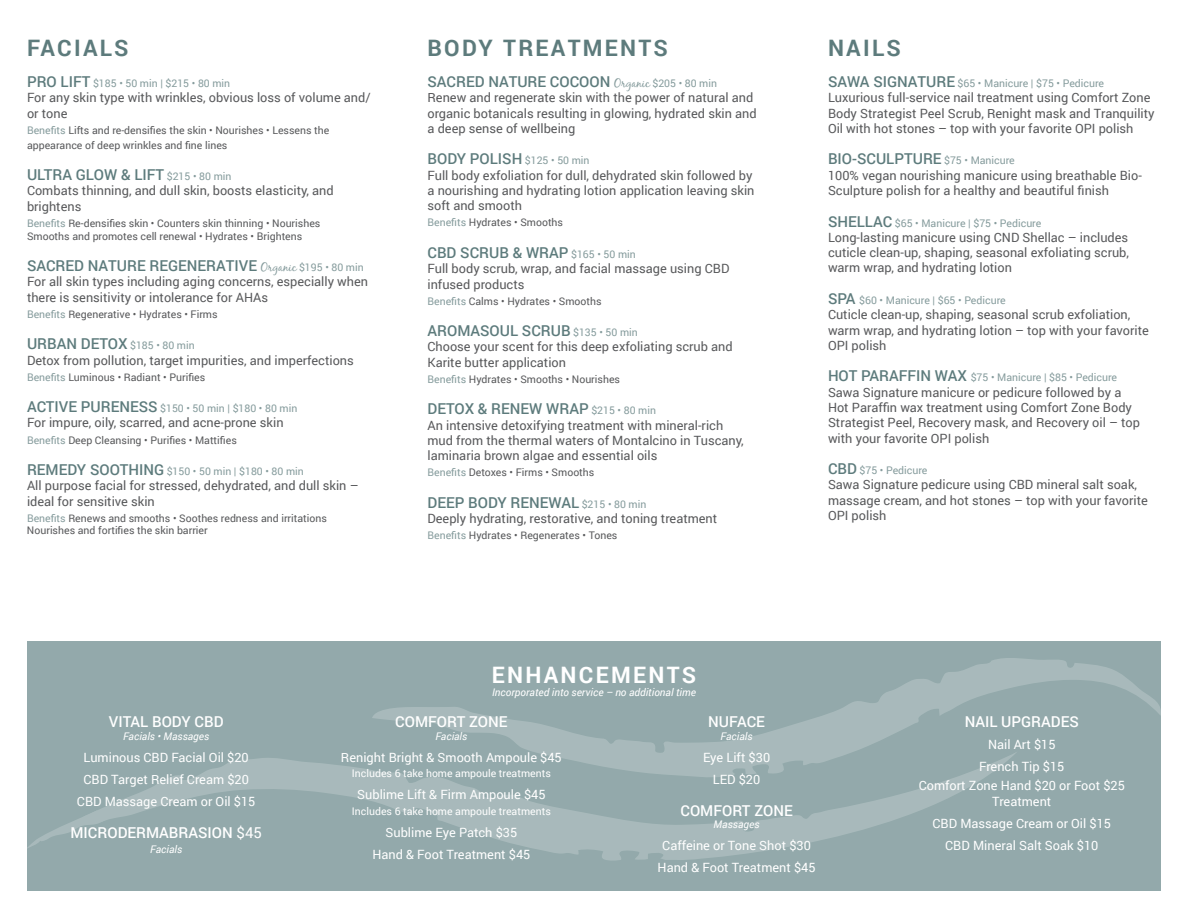
<style>
.page{position:relative;width:1188px;height:918px;background:#fff}
.page>*{position:absolute;margin:0;border:0;box-sizing:border-box;transform-origin:0 0}
.t1{font:700 22.65px "Roboto";letter-spacing:.1em;color:#5d7b7c}
.t2{font:700 22.65px "Roboto";letter-spacing:.1em;color:#fff}
.t3{font:500 15px "Roboto";color:#5d7b7c}
.t4{font:500 15px "Roboto";color:#fff}
.t5{font:12.75px/15.3px "Roboto";color:#58595b}
.t6{font:12.75px/22px "Roboto";color:#fff;text-align:center}
.t7{font:10.5px/12.6px "Roboto";color:#58595b}
.t8{font:10.5px "Roboto";color:#869c9d}
.t9{font:italic 10.5px "Roboto";color:#fff}
.t10{font:10.5px "Roboto";color:#fff}
.s1{font-weight:500;font-size:15px;color:#5d7b7c}
.s2{color:#869c9d}
.s3{font-weight:400;font-size:10.5px;color:#869c9d}
.s4{font-family:"Black Jack";font-weight:400;font-size:12px;color:#869c9d}
.s5{font-weight:400}
</style>
<div class="page">
<div style="left:27px;top:641px;width:1134px;height:250px;background:#93a9ab"></div>
<svg style="left:372px;top:658px;width:789px;height:93px"></svg>
<svg style="left:99px;top:751px;width:916px;height:110px"></svg>
<svg style="left:27px;top:810px;width:83px;height:51px"></svg>
<h1 class="t1" style="left:27px;top:31px;width:103px">FACIALS</h1>
<p class="t8" style="left:27px;top:76px;width:205px"><span class="s1">PRO LIFT</span> $185 • 50 min | $215 • 80 min</p>
<p class="t5" style="left:27px;top:90px;width:345px">For any skin type with wrinkles, obvious loss of volume and/ or tone</p>
<p class="t7" style="left:27px;top:122px;width:304px;line-height:15px"><span class="s2">Benefits</span> Lifts and re-densifies the skin • Nourishes • Lessens the appearance of deep wrinkles and fine lines</p>
<p class="t3" style="left:27px;top:164px;width:206px">ULTRA GLOW &amp; LIFT <span class="s3">$215 • 80 min</span></p>
<p class="t5" style="left:27px;top:183px;width:308px">Combats thinning, and dull skin, boosts elasticity, and brightens</p>
<p class="t7" style="left:27px;top:216px;width:295px"><span class="s2">Benefits</span> Re-densifies skin • Counters skin thinning • Nourishes<br>Smooths and promotes cell renewal • Hydrates • Brightens</p>
<p class="t3" style="left:27px;top:255px;width:338px">SACRED NATURE REGENERATIVE <span class="s4">Organic</span> <span class="s3">$195 • 80 min</span></p>
<p class="t5" style="left:27px;top:274px;width:343px">For all skin types including aging concerns, especially when there is sensitivity or intolerance for AHAs</p>
<p class="t7" style="left:27px;top:307px;width:192px"><span class="s2">Benefits</span> Regenerative • Hydrates • Firms</p>
<p class="t3" style="left:27px;top:333px;width:169px">URBAN DETOX <span class="s3">$185 • 80 min</span></p>
<p class="t5" style="left:27px;top:352px;width:328px">Detox from pollution, target impurities, and imperfections</p>
<p class="t7" style="left:27px;top:370px;width:180px"><span class="s2">Benefits</span> Luminous • Radiant • Purifies</p>
<p class="t8" style="left:27px;top:401px;width:272px"><span class="s1">ACTIVE PURENESS</span> $150 • 50 min | $180 • 80 min</p>
<p class="t5" style="left:27px;top:415px;width:258px">For impure, oily, scarred, and acne-prone skin</p>
<p class="t7" style="left:27px;top:433px;width:211px"><span class="s2">Benefits</span> Deep Cleansing • Purifies • Mattifies</p>
<p class="t8" style="left:27px;top:464px;width:278px"><span class="s1">REMEDY SOOTHING</span> $150 • 50 min | $180 • 80 min</p>
<p class="t5" style="left:27px;top:478px;width:333px">All purpose facial for stressed, dehydrated, and dull skin – ideal for sensitive skin</p>
<p class="t7" style="left:27px;top:511px;width:302px"><span class="s2">Benefits</span> Renews and smooths • Soothes redness and irritations<br>Nourishes and fortifies the skin barrier</p>
<h1 class="t1" style="left:428px;top:31px;width:242px">BODY TREATMENTS</h1>
<p class="t3" style="left:428px;top:71px;width:291px">SACRED NATURE COCOON <span class="s4">Organic</span> <span class="s3">$205 • 80 min</span></p>
<p class="t5" style="left:428px;top:90px;width:331px">Renew and regenerate skin with the power of natural and organic botanicals resulting in glowing, hydrated skin and a deep sense of wellbeing</p>
<p class="t3" style="left:428px;top:149px;width:164px">BODY POLISH <span class="s3">$125 • 50 min</span></p>
<p class="t5" style="left:428px;top:167px;width:328px">Full body exfoliation for dull, dehydrated skin followed by a nourishing and hydrating lotion application leaving skin soft and smooth</p>
<p class="t7" style="left:428px;top:216px;width:137px"><span class="s2">Benefits</span> Hydrates • Smooths</p>
<p class="t3" style="left:428px;top:242px;width:210px">CBD SCRUB &amp; WRAP <span class="s3">$165 • 50 min</span></p>
<p class="t5" style="left:428px;top:261px;width:303px">Full body scrub, wrap, and facial massage using CBD infused products</p>
<p class="t7" style="left:428px;top:294px;width:176px"><span class="s2">Benefits</span> Calms • Hydrates • Smooths</p>
<p class="t3" style="left:428px;top:320px;width:212px">AROMASOUL SCRUB <span class="s3">$135 • 50 min</span></p>
<p class="t5" style="left:428px;top:339px;width:307px">Choose your scent for this deep exfoliating scrub and<br>Karite butter application</p>
<p class="t7" style="left:428px;top:372px;width:194px"><span class="s2">Benefits</span> Hydrates • Smooths • Nourishes</p>
<p class="t3" style="left:428px;top:398px;width:230px">DETOX &amp; RENEW WRAP <span class="s3">$215 • 80 min</span></p>
<p class="t5" style="left:428px;top:417px;width:318px">An intensive detoxifying treatment with mineral-rich mud from the thermal waters of Montalcino in Tuscany, laminaria brown algae and essential oils</p>
<p class="t7" style="left:428px;top:466px;width:168px"><span class="s2">Benefits</span> Detoxes • Firms • Smooths</p>
<p class="t3" style="left:428px;top:492px;width:220px">DEEP BODY RENEWAL <span class="s3">$215 • 80 min</span></p>
<p class="t5" style="left:428px;top:510px;width:291px">Deeply hydrating, restorative, and toning treatment</p>
<p class="t7" style="left:428px;top:529px;width:191px"><span class="s2">Benefits</span> Hydrates • Regenerates • Tones</p>
<h1 class="t1" style="left:828px;top:31px;width:74px">NAILS</h1>
<p class="t8" style="left:828px;top:76px;width:278px"><span class="s1">SAWA SIGNATURE</span> $65 • Manicure | $75 • Pedicure</p>
<p class="t5" style="left:828px;top:90px;width:328px">Luxurious full-service nail treatment using Comfort Zone<br>Body Strategist Peel Scrub, Renight mask and Tranquility<br>Oil with hot stones – top with your favorite OPI polish</p>
<p class="t3" style="left:828px;top:149px;width:188px">BIO-SCULPTURE <span class="s3">$75 • Manicure</span></p>
<p class="t5" style="left:828px;top:167px;width:315px">100% vegan nourishing manicure using breathable Bio-<br>Sculpture polish for a healthy and beautiful finish</p>
<p class="t8" style="left:828px;top:215px;width:215px"><span class="s1">SHELLAC</span> $65 • Manicure | $75 • Pedicure</p>
<p class="t5" style="left:828px;top:229px;width:303px;text-align:justify">Long-lasting manicure using CND Shellac – includes cuticle clean-up, shaping, seasonal exfoliating scrub, warm wrap, and hydrating lotion</p>
<p class="t8" style="left:828px;top:293px;width:179px"><span class="s1">SPA</span> $60 • Manicure | $65 • Pedicure</p>
<p class="t5" style="left:828px;top:307px;width:322px">Cuticle clean-up, shaping, seasonal scrub exfoliation, warm wrap, and hydrating lotion – top with your favorite<br>OPI polish</p>
<p class="t8" style="left:828px;top:370px;width:291px"><span class="s1">HOT PARAFFIN WAX</span> $75 • Manicure | $85 • Pedicure</p>
<p class="t5" style="left:828px;top:384px;width:314px">Sawa Signature manicure or pedicure followed by a Hot Paraffin wax treatment using Comfort Zone Body Strategist Peel, Recovery mask, and Recovery oil – top with your favorite OPI polish</p>
<p class="t8" style="left:828px;top:463px;width:101px"><span class="s1">CBD</span> $75 • Pedicure</p>
<p class="t5" style="left:828px;top:477px;width:321px">Sawa Signature pedicure using CBD mineral salt soak, massage cream, and hot stones – top with your favorite<br>OPI polish</p>
<p class="t4" style="left:109px;top:711px;width:116px">VITAL BODY CBD</p>
<p class="t9" style="left:123px;top:729px;width:88px">Facials • Massages</p>
<p class="t6" style="left:77px;top:746px;width:180px">Luminous CBD Facial Oil $20<br>CBD Target Relief Cream $20<br>CBD Massage Cream or Oil $15</p>
<p class="t4" style="left:71px;top:822px;width:193px">MICRODERMABRASION <span class="s5">$45</span></p>
<p class="t9" style="left:150px;top:842px;width:33px">Facials</p>
<h1 class="t2" style="left:492px;top:659px;width:206px">ENHANCEMENTS</h1>
<p class="t9" style="left:492px;top:685px;width:205px">Incorporated into service – no additional time</p>
<p class="t4" style="left:395px;top:711px;width:114px">COMFORT ZONE</p>
<p class="t9" style="left:435px;top:729px;width:33px">Facials</p>
<p class="t6" style="left:341px;top:746px;width:222px">Renight Bright &amp; Smooth Ampoule $45</p>
<p class="t10" style="left:352px;top:766px;width:200px">Includes 6 take home ampoule treatments</p>
<p class="t6" style="left:357px;top:783px;width:190px">Sublime Lift &amp; Firm Ampoule $45</p>
<p class="t10" style="left:352px;top:803px;width:200px">Includes 6 take home ampoule treatments</p>
<p class="t6" style="left:372px;top:821px;width:159px">Sublime Eye Patch $35<br>Hand &amp; Foot Treatment $45</p>
<p class="t4" style="left:708px;top:711px;width:58px">NUFACE</p>
<p class="t9" style="left:721px;top:729px;width:33px">Facials</p>
<p class="t6" style="left:703px;top:746px;width:69px">Eye Lift $30<br>LED $20</p>
<p class="t4" style="left:681px;top:800px;width:114px">COMFORT ZONE</p>
<p class="t9" style="left:714px;top:817px;width:47px">Massages</p>
<p class="t6" style="left:658px;top:834px;width:159px">Caffeine or Tone Shot $30<br>Hand &amp; Foot Treatment $45</p>
<p class="t4" style="left:965px;top:711px;width:116px">NAIL UPGRADES</p>
<p class="t6" style="left:979px;top:733px;width:87px">Nail Art $15<br>French Tip $15</p>
<p class="t6" style="left:919px;top:778px;width:208px;line-height:15.3px">Comfort Zone Hand $20 or Foot $25<br>Treatment</p>
<p class="t6" style="left:933px;top:812px;width:180px">CBD Massage Cream or Oil $15<br>CBD Mineral Salt Soak $10</p>
</div>
